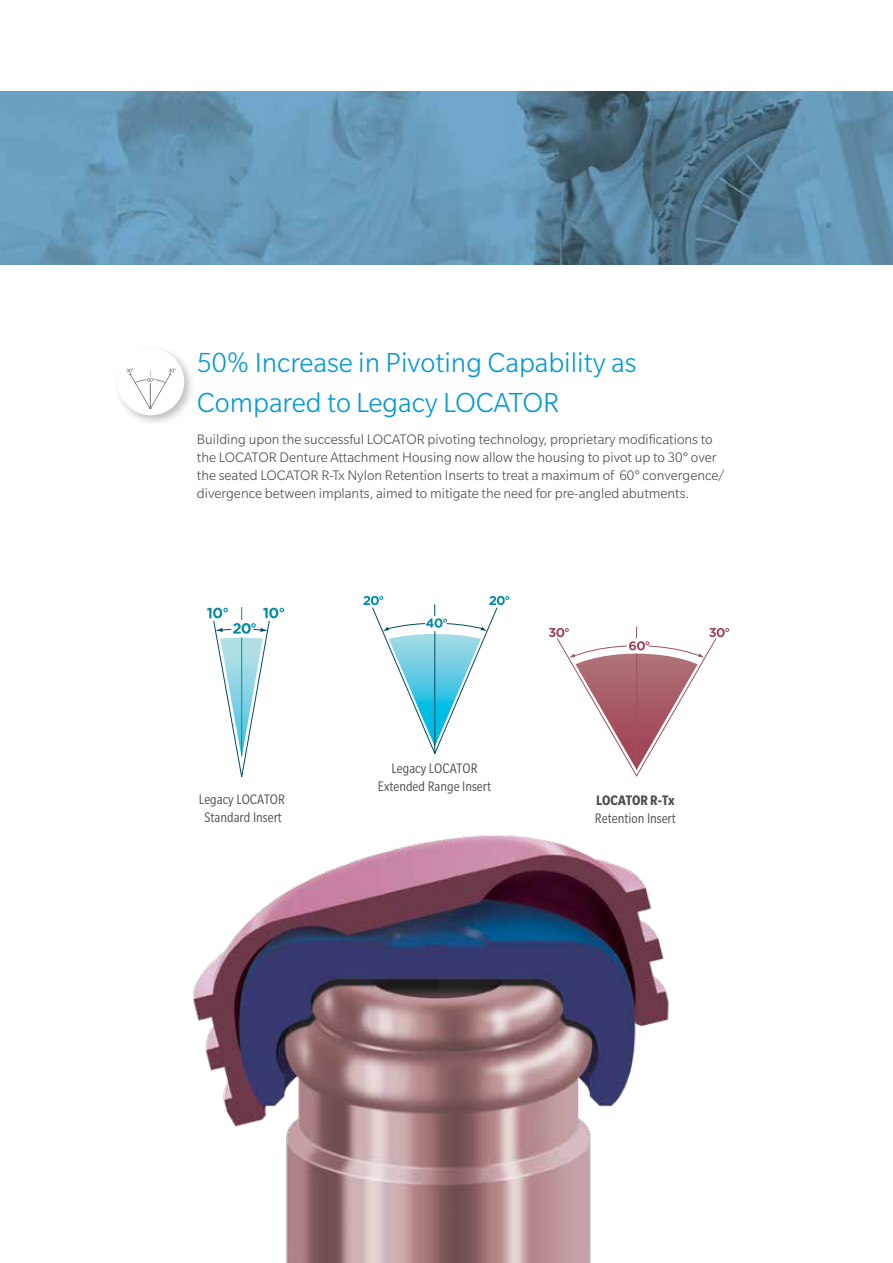
<style>
.page{position:relative;width:893px;height:1263px;background:#fff}
.page>*{position:absolute;margin:0;border:0;box-sizing:border-box;transform-origin:0 0}
.t1{font:300 30px/39.6px "Slate Pro";color:#0098d6}
.t2{font:300 15px/18px "Slate Pro";color:#4d4d4f}
.t3{font:condensed 15px/18px "Slate Pro";color:#4d4d4f;text-align:center}
.t4{font:700 condensed 15px "Slate Pro";color:#4d4d4f}
</style>
<div class="page">
<img style="left:0;top:91px;width:893px;height:173px">
<div style="left:115px;top:346px;width:81px;height:81px;background:#000;opacity:.25"></div>
<div style="left:118px;top:349px;width:66px;height:66px;background:#fff;border-radius:50%"></div>
<svg style="left:126px;top:369px;width:50px;height:40px"></svg>
<img style="left:193px;top:835px;width:476px;height:428px">
<svg style="left:207px;top:607px;width:77px;height:170px"></svg>
<svg style="left:363px;top:596px;width:146px;height:158px"></svg>
<svg style="left:549px;top:627px;width:180px;height:149px"></svg>
<h1 class="t1" style="left:197px;top:343px;width:441px">50% Increase in Pivoting Capability as<br>Compared to Legacy LOCATOR</h1>
<p class="t2" style="left:197px;top:430px;width:529px">Building upon the successful LOCATOR pivoting technology, proprietary modifications to the LOCATOR Denture Attachment Housing now allow the housing to pivot up to 30° over the seated LOCATOR R-Tx Nylon Retention Inserts to treat a maximum of 60° convergence/ divergence between implants, aimed to mitigate the need for pre-angled abutments.</p>
<p class="t3" style="left:199px;top:790px;width:88px">Legacy LOCATOR<br>Standard Insert</p>
<p class="t3" style="left:378px;top:759px;width:115px">Legacy LOCATOR<br>Extended Range Insert</p>
<p class="t4" style="left:596px;top:793px;width:80px">LOCATOR R-Tx</p>
<p class="t3" style="left:595px;top:809px;width:82px">Retention Insert</p>
</div>
